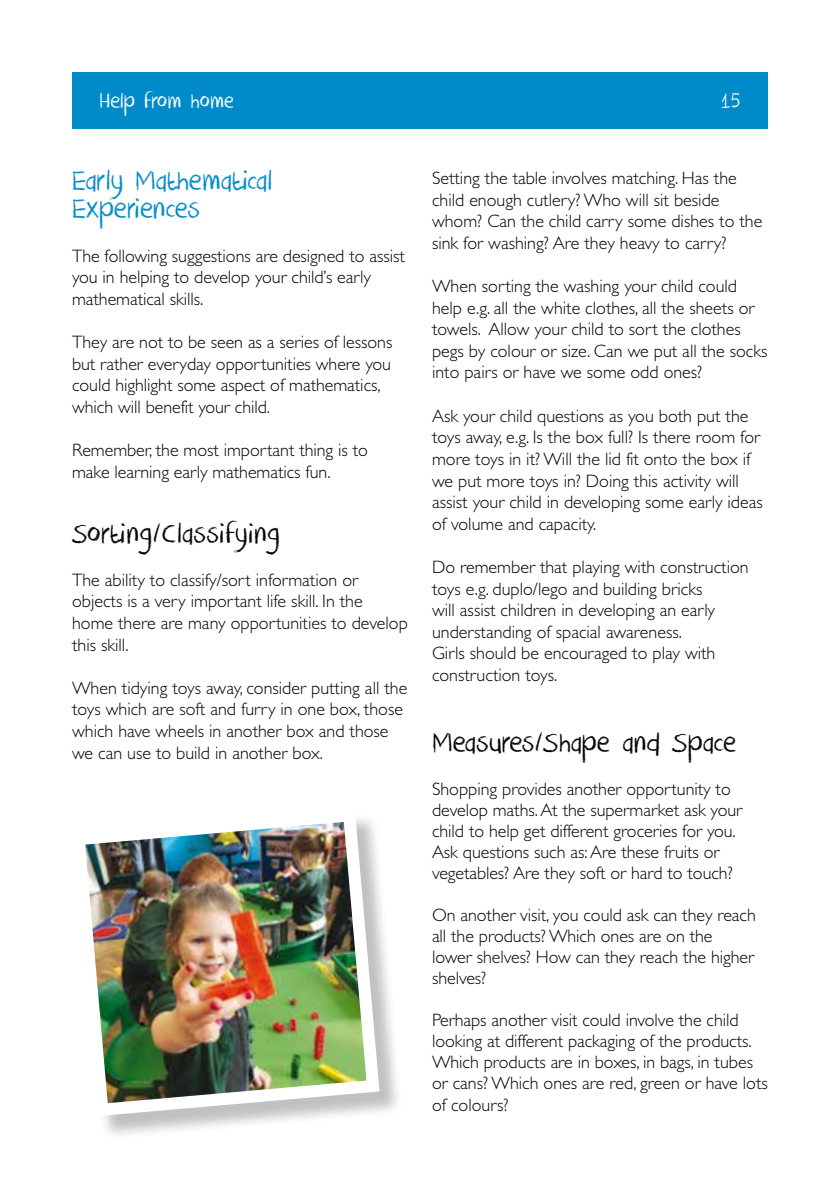
<style>
.page{position:relative;width:840px;height:1191px;background:#fff}
.page>*{position:absolute;margin:0;border:0;box-sizing:border-box;transform-origin:0 0}
.t1{font:32px "DK Crayon Crumble";color:#000}
.t2{font:32px/28px "DK Crayon Crumble";letter-spacing:-.005em;color:#008ac9}
.t3{font:24px "DK Crayon Crumble";letter-spacing:-.005em;color:#fff}
.t4{font:300 18px/21.6px "Gill Sans Tur";color:#000}
</style>
<div class="page">
<div style="left:72px;top:72px;width:695px;height:57px;background:#008ac9"></div>
<div style="left:76px;top:812px;width:327px;height:328px;background:#000;opacity:.25"></div>
<img style="left:76px;top:812px;width:310px;height:310px">
<h2 class="t3" style="left:99px;top:87px;width:137px">Help from home</h2>
<h2 class="t3" style="left:720px;top:87px;width:21px">15</h2>
<h1 class="t2" style="left:72px;top:168px;width:202px">Early Mathematical<br>Experiences</h1>
<p class="t4" style="left:72px;top:245px;width:334px">The following suggestions are designed to assist you in helping to develop your child’s early mathematical skills.</p>
<p class="t4" style="left:72px;top:331px;width:321px">They are not to be seen as a series of lessons but rather everyday opportunities where you could highlight some aspect of mathematics, which will benefit your child.</p>
<p class="t4" style="left:72px;top:439px;width:297px">Remember, the most important thing is to make learning early mathematics fun.</p>
<h1 class="t1" style="left:72px;top:514px;width:209px">Sorting/Classifying</h1>
<p class="t4" style="left:72px;top:569px;width:337px">The ability to classify/sort information or objects is a very important life skill. In the home there are many opportunities to develop this skill.</p>
<p class="t4" style="left:72px;top:677px;width:336px">When tidying toys away, consider putting all the toys which are soft and furry in one box, those which have wheels in another box and those we can use to build in another box.</p>
<p class="t4" style="left:432px;top:167px;width:331px">Setting the table involves matching. Has the child enough cutlery? Who will sit beside whom? Can the child carry some dishes to the sink for washing? Are they heavy to carry?</p>
<p class="t4" style="left:432px;top:275px;width:337px">When sorting the washing your child could help e.g. all the white clothes, all the sheets or towels. Allow your child to sort the clothes pegs by colour or size. Can we put all the socks into pairs or have we some odd ones?</p>
<p class="t4" style="left:432px;top:405px;width:332px">Ask your child questions as you both put the toys away, e.g. Is the box full? Is there room for more toys in it? Will the lid fit onto the box if we put more toys in? Doing this activity will assist your child in developing some early ideas of volume and capacity.</p>
<p class="t4" style="left:432px;top:556px;width:318px">Do remember that playing with construction toys e.g. duplo/lego and building bricks<br>will assist children in developing an early understanding of spacial awareness.<br>Girls should be encouraged to play with construction toys.</p>
<h1 class="t1" style="left:432px;top:723px;width:306px">Measures/Shape and Space</h1>
<p class="t4" style="left:432px;top:778px;width:311px;line-height:21px">Shopping provides another opportunity to develop maths. At the supermarket ask your child to help get different groceries for you.<br>Ask questions such as: Are these fruits or vegetables? Are they soft or hard to touch?</p>
<p class="t4" style="left:432px;top:904px;width:325px;line-height:21px">On another visit, you could ask can they reach all the products? Which ones are on the lower shelves? How can they reach the higher shelves?</p>
<p class="t4" style="left:432px;top:1009px;width:337px">Perhaps another visit could involve the child looking at different packaging of the products.<br>Which products are in boxes, in bags, in tubes or cans? Which ones are red, green or have lots of colours?</p>
</div>
